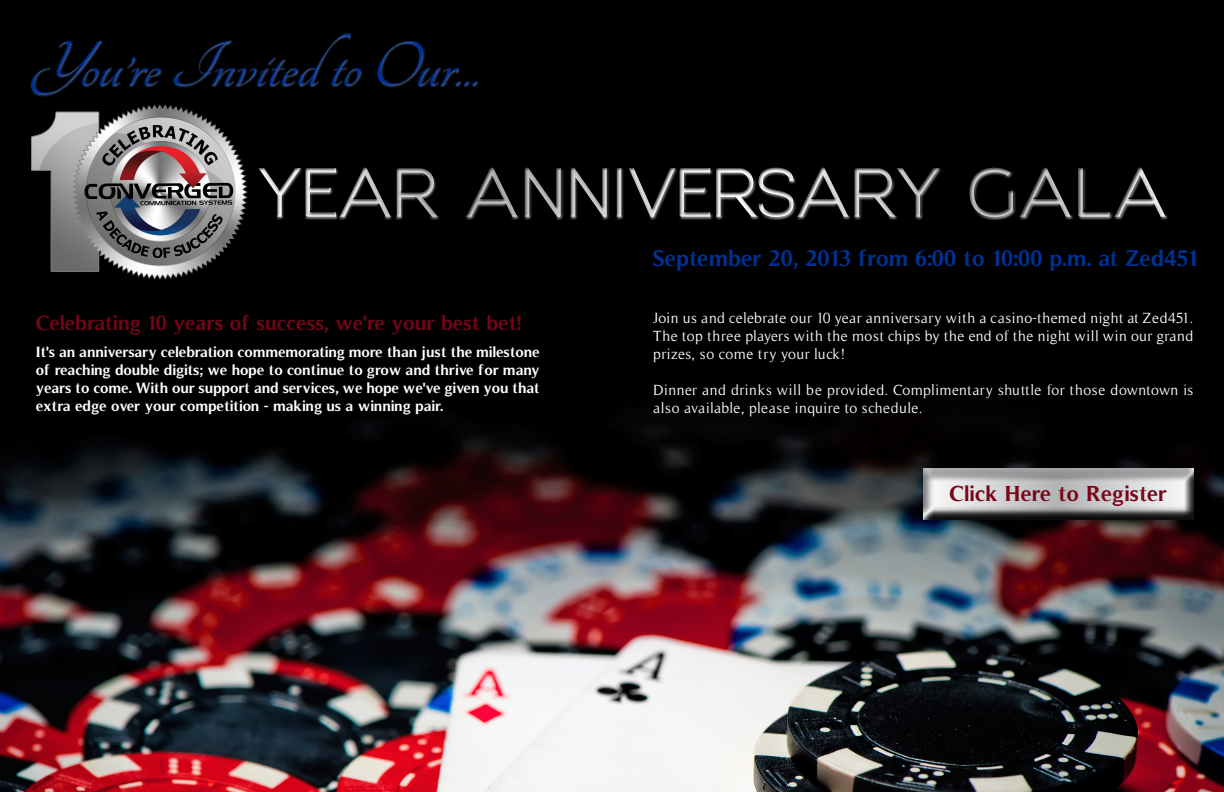
<style>
.page{position:relative;width:1224px;height:792px;background:#fff}
.page>*{position:absolute;margin:0;border:0;box-sizing:border-box;transform-origin:0 0}
.t1{font:italic 700 70px "Tangerine";color:#003191}
.t2{font:65px "Giorgio";letter-spacing:-.01em;color:#fff}
.t3{font:700 23px "Timeless";color:#003191}
.t4{font:700 22px "Timeless";letter-spacing:.01em;color:#780518}
.t5{font:700 21px "Timeless";color:#720518}
.t6{font:15px/18px "Timeless";letter-spacing:.03em;color:#fff;text-align:justify}
.t7{font:700 15px/18px "Timeless";color:#fff;text-align:justify}
</style>
<div class="page">
<img style="left:0;top:318px;width:1224px;height:474px">
<div style="left:0;top:0;width:1224px;height:318px;background:#000"></div>
<img style="left:31px;top:104px;width:216px;height:176px">
<div style="left:258px;top:166px;width:911px;height:55px;background:#fff;opacity:.75"></div>
<div style="left:256px;top:164px;width:911px;height:55px;background:#000;opacity:.75"></div>
<div style="left:918px;top:467px;width:284px;height:53px;background:#000;opacity:.75"></div>
<h1 class="t1" style="left:30px;top:32px;width:463px">You’reInvitedtoOur...</h1>
<h2 class="t2" style="left:256px;top:152px;width:909px">YEAR ANNIVERSARY GALA</h2>
<h3 class="t5" style="left:36px;top:310px;width:487px">Celebrating 10 years of success, we're your best bet!</h3>
<p class="t7" style="left:36px;top:342px;width:506px">It's an anniversary celebration commemorating more than just the milestone of reaching double digits; we hope to continue to grow and thrive for many years to come. With our support and services, we hope we've given you that extra edge over your competition - making us a winning pair.</p>
<h3 class="t3" style="left:653px;top:244px;width:546px">September 20, 2013 from 6:00 to 10:00 p.m. at Zed451</h3>
<p class="t6" style="left:653px;top:309px;width:542px">Join us and celebrate our 10 year anniversary with a casino-themed night at Zed451.<br>The top three players with the most chips by the end of the night will win our grand prizes, so come try your luck!</p>
<p class="t6" style="left:653px;top:381px;width:542px">Dinner and drinks will be provided. Complimentary shuttle for those downtown is also available, please inquire to schedule.</p>
<h3 class="t4" style="left:950px;top:480px;width:219px">Click Here to Register</h3>
</div>
